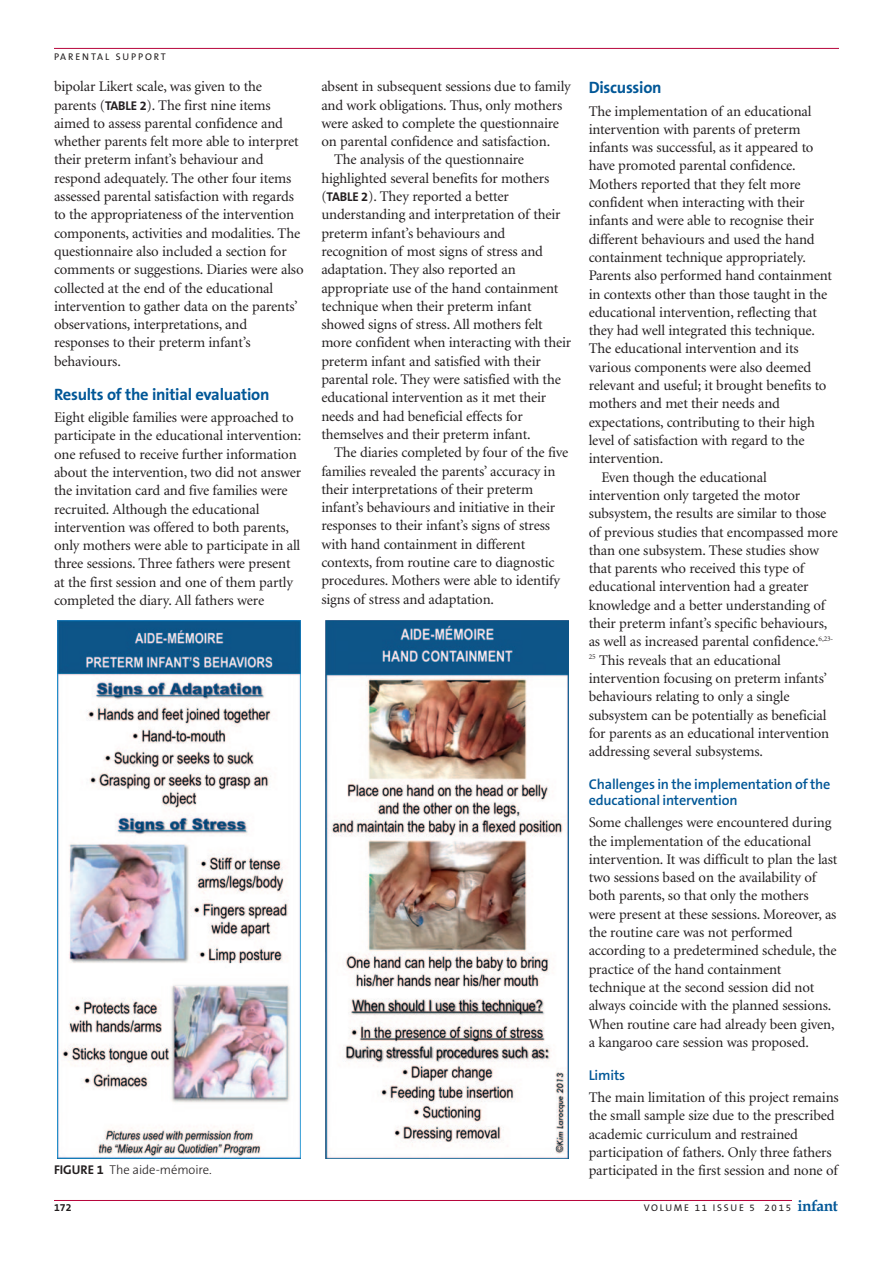
<style>
.page{position:relative;width:893px;height:1263px;background:#fff}
.page>*{position:absolute;margin:0;border:0;box-sizing:border-box;transform-origin:0 0}
.t1{font:700 16.5px "The Sans B7";letter-spacing:-.015em;color:#015797}
.t2{font:14.7px/18.3px "Minion";letter-spacing:-.01em;color:#231f20}
.t3{font:600 14.25px/15.8px "The Sans B6";letter-spacing:-.01em;color:#015797}
.t4{font:300 12.75px "The Sans B3";letter-spacing:-.005em;color:#231f20}
.t5{font:700 10.5px "The Sans B7";color:#231f20}
.t6{font:9.75px "The Sans B5 Plain";letter-spacing:.175em;color:#231f20}
.s1{font-family:"The Sans B7";font-weight:700;font-size:12.75px}
.s2{font-family:"The Sans B7";font-weight:700}
.s3{font-family:"Book Antiqua";font-weight:700;font-size:15.6px;color:#015797}
</style>
<div class="page">
<hr style="left:54px;top:48px;width:785px;height:1px;background:#b7053b">
<hr style="left:54px;top:1200px;width:738px;height:1px;background:#b7053b">
<img style="left:58px;top:621px;width:243px;height:538px">
<img style="left:325px;top:621px;width:244px;height:538px">
<p class="t6" style="left:54px;top:53px;width:113px">PARENTAL SUPPORT</p>
<p class="t2" style="left:54px;top:79px;width:251px">bipolar Likert scale, was given to the parents (<span class="s1">TABLE 2</span>). The first nine items aimed to assess parental confidence and whether parents felt more able to interpret their preterm infant’s behaviour and respond adequately. The other four items assessed parental satisfaction with regards to the appropriateness of the intervention components, activities and modalities. The questionnaire also included a section for comments or suggestions. Diaries were also collected at the end of the educational intervention to gather data on the parents’ observations, interpretations, and responses to their preterm infant’s behaviours.</p>
<p class="t1" style="left:54px;top:387px;width:217px">Results of the initial evaluation</p>
<p class="t2" style="left:54px;top:409px;width:249px">Eight eligible families were approached to participate in the educational intervention: one refused to receive further information about the intervention, two did not answer the invitation card and five families were recruited. Although the educational intervention was offered to both parents, only mothers were able to participate in all three sessions. Three fathers were present at the first session and one of them partly completed the diary. All fathers were</p>
<p class="t4" style="left:54px;top:1165px;width:159px"><span class="s2">FIGURE 1</span> The aide-mémoire.</p>
<p class="t2" style="left:321px;top:79px;width:251px">absent in subsequent sessions due to family</p>
<p class="t2" style="left:321px;top:97px;width:242px">and work obligations. Thus, only mothers</p>
<p class="t2" style="left:321px;top:115px;width:239px">were asked to complete the questionnaire</p>
<p class="t2" style="left:321px;top:133px;width:230px">on parental confidence and satisfaction.</p>
<p class="t2" style="left:334px;top:152px;width:191px">The analysis of the questionnaire</p>
<p class="t2" style="left:321px;top:170px;width:229px">highlighted several benefits for mothers</p>
<p class="t2" style="left:321px;top:188px;width:189px">(<span class="s1">TABLE 2</span>). They reported a better</p>
<p class="t2" style="left:321px;top:207px;width:241px">understanding and interpretation of their</p>
<p class="t2" style="left:321px;top:225px;width:185px">preterm infant’s behaviours and</p>
<p class="t2" style="left:321px;top:243px;width:223px">recognition of most signs of stress and</p>
<p class="t2" style="left:321px;top:262px;width:196px">adaptation. They also reported an</p>
<p class="t2" style="left:321px;top:280px;width:239px">appropriate use of the hand containment</p>
<p class="t2" style="left:321px;top:298px;width:212px">technique when their preterm infant</p>
<p class="t2" style="left:321px;top:316px;width:223px">showed signs of stress. All mothers felt</p>
<p class="t2" style="left:321px;top:335px;width:251px">more confident when interacting with their</p>
<p class="t2" style="left:321px;top:353px;width:221px">preterm infant and satisfied with their</p>
<p class="t2" style="left:321px;top:371px;width:241px">parental role. They were satisfied with the</p>
<p class="t2" style="left:321px;top:390px;width:227px">educational intervention as it met their</p>
<p class="t2" style="left:321px;top:408px;width:203px">needs and had beneficial effects for</p>
<p class="t2" style="left:321px;top:426px;width:211px">themselves and their preterm infant.</p>
<p class="t2" style="left:334px;top:445px;width:236px">The diaries completed by four of the five</p>
<p class="t2" style="left:321px;top:463px;width:236px">families revealed the parents’ accuracy in</p>
<p class="t2" style="left:321px;top:481px;width:214px">their interpretations of their preterm</p>
<p class="t2" style="left:321px;top:499px;width:235px">infant’s behaviours and initiative in their</p>
<p class="t2" style="left:321px;top:518px;width:230px">responses to their infant’s signs of stress</p>
<p class="t2" style="left:321px;top:536px;width:205px">with hand containment in different</p>
<p class="t2" style="left:321px;top:554px;width:235px">contexts, from routine care to diagnostic</p>
<p class="t2" style="left:321px;top:573px;width:240px">procedures. Mothers were able to identify</p>
<p class="t2" style="left:321px;top:591px;width:174px">signs of stress and adaptation.</p>
<p class="t1" style="left:589px;top:81px;width:74px">Discussion</p>
<p class="t2" style="left:589px;top:103px;width:224px">The implementation of an educational</p>
<p class="t2" style="left:589px;top:121px;width:213px">intervention with parents of preterm</p>
<p class="t2" style="left:589px;top:140px;width:226px">infants was successful, as it appeared to</p>
<p class="t2" style="left:589px;top:158px;width:209px">have promoted parental confidence.</p>
<p class="t2" style="left:589px;top:176px;width:213px">Mothers reported that they felt more</p>
<p class="t2" style="left:589px;top:194px;width:217px">confident when interacting with their</p>
<p class="t2" style="left:589px;top:213px;width:227px">infants and were able to recognise their</p>
<p class="t2" style="left:589px;top:231px;width:228px">different behaviours and used the hand</p>
<p class="t2" style="left:589px;top:249px;width:219px">containment technique appropriately.</p>
<p class="t2" style="left:589px;top:268px;width:245px">Parents also performed hand containment</p>
<p class="t2" style="left:589px;top:286px;width:240px">in contexts other than those taught in the</p>
<p class="t2" style="left:589px;top:304px;width:230px">educational intervention, reflecting that</p>
<p class="t2" style="left:589px;top:323px;width:228px">they had well integrated this technique.</p>
<p class="t2" style="left:589px;top:341px;width:211px">The educational intervention and its</p>
<p class="t2" style="left:589px;top:359px;width:224px">various components were also deemed</p>
<p class="t2" style="left:589px;top:377px;width:239px">relevant and useful; it brought benefits to</p>
<p class="t2" style="left:589px;top:396px;width:193px">mothers and met their needs and</p>
<p class="t2" style="left:589px;top:414px;width:228px">expectations, contributing to their high</p>
<p class="t2" style="left:589px;top:432px;width:218px">level of satisfaction with regard to the</p>
<p class="t2" style="left:589px;top:451px;width:76px">intervention.</p>
<p class="t2" style="left:601px;top:469px;width:167px">Even though the educational</p>
<p class="t2" style="left:589px;top:487px;width:213px">intervention only targeted the motor</p>
<p class="t2" style="left:589px;top:506px;width:239px">subsystem, the results are similar to those</p>
<p class="t2" style="left:589px;top:524px;width:251px">of previous studies that encompassed more</p>
<p class="t2" style="left:589px;top:542px;width:232px">than one subsystem. These studies show</p>
<p class="t2" style="left:589px;top:560px;width:217px">that parents who received this type of</p>
<p class="t2" style="left:589px;top:579px;width:221px">educational intervention had a greater</p>
<p class="t2" style="left:589px;top:597px;width:238px">knowledge and a better understanding of</p>
<p class="t2" style="left:589px;top:615px;width:240px">their preterm infant’s specific behaviours,</p>
<p class="t2" style="left:589px;top:634px;width:246px">as well as increased parental confidence.<sup>6,23-</sup></p>
<p class="t2" style="left:589px;top:652px;width:194px"><sup>25</sup> This reveals that an educational</p>
<p class="t2" style="left:589px;top:670px;width:240px">intervention focusing on preterm infants’</p>
<p class="t2" style="left:589px;top:689px;width:202px">behaviours relating to only a single</p>
<p class="t2" style="left:589px;top:707px;width:239px">subsystem can be potentially as beneficial</p>
<p class="t2" style="left:589px;top:725px;width:242px">for parents as an educational intervention</p>
<p class="t2" style="left:589px;top:743px;width:176px">addressing several subsystems.</p>
<p class="t3" style="left:589px;top:777px;width:243px">Challenges in the implementation of the educational intervention</p>
<p class="t2" style="left:589px;top:814px;width:250px">Some challenges were encountered during the implementation of the educational intervention. It was difficult to plan the last two sessions based on the availability of both parents, so that only the mothers were present at these sessions. Moreover, as the routine care was not performed according to a predetermined schedule, the practice of the hand containment technique at the second session did not always coincide with the planned sessions.<br>When routine care had already been given, a kangaroo care session was proposed.</p>
<p class="t3" style="left:589px;top:1068px;width:38px">Limits</p>
<p class="t2" style="left:589px;top:1089px;width:252px">The main limitation of this project remains the small sample size due to the prescribed academic curriculum and restrained participation of fathers. Only three fathers participated in the first session and none of</p>
<p class="t5" style="left:54px;top:1203px;width:19px">172</p>
<p class="t6" style="left:644px;top:1204px;width:196px">VOLUME 11 ISSUE 5 2015 <span class="s3">infant</span></p>
</div>
